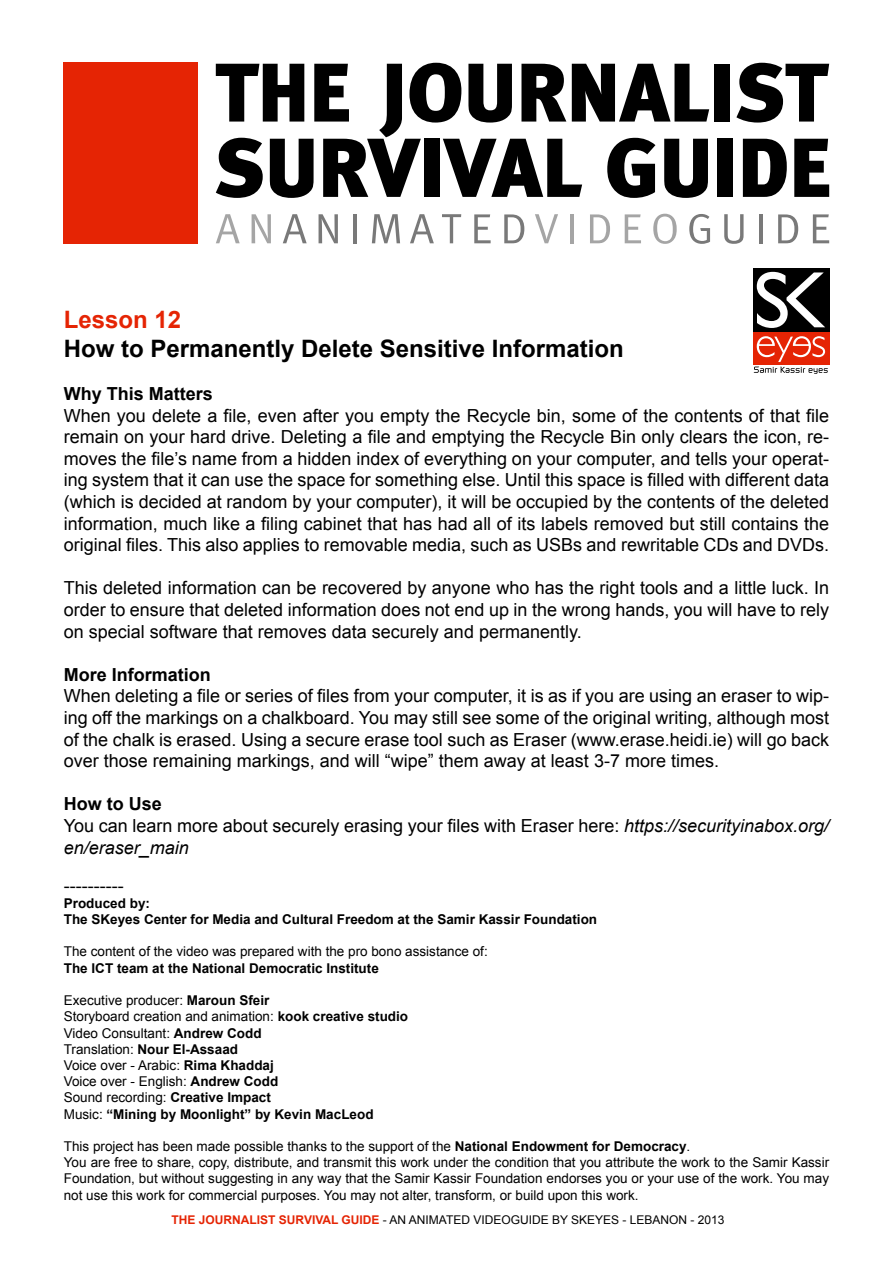
<style>
.page{position:relative;width:893px;height:1263px;background:#fff}
.page>*{position:absolute;margin:0;border:0;box-sizing:border-box;transform-origin:0 0}
.t1{font:700 24px "Arial";color:#000}
.t2{font:700 24px "Arial";color:#e52404}
.t3{font:18px/21.6px "Arial";color:#000;text-align:justify}
.t4{font:700 18px "Arial";color:#000}
.t5{font:13.5px/16.2px "Arial";color:#000}
.t6{font:700 13.5px/16.2px "Arial";color:#000}
.t7{font:12px "Arial";color:#000}
.s1{font-weight:700}
.s2{font-style:italic}
.s3{font-weight:700;color:#e52404}
</style>
<div class="page">
<div style="left:753px;top:331px;width:76px;height:34px;background:#e52404"></div>
<div style="left:753px;top:268px;width:76px;height:63px;background:#000"></div>
<svg style="left:757px;top:272px;width:68px;height:56px"></svg>
<svg style="left:753px;top:336px;width:75px;height:38px"></svg>
<div style="left:64px;top:63px;width:134px;height:181px;background:#e52404"></div>
<div style="left:714px;top:64px;width:15px;height:58px;background:#000"></div>
<svg style="left:736px;top:63px;width:93px;height:60px"></svg>
<svg style="left:216px;top:63px;width:493px;height:135px"></svg>
<div style="left:718px;top:139px;width:15px;height:58px;background:#000"></div>
<svg style="left:743px;top:139px;width:44px;height:58px"></svg>
<svg style="left:794px;top:139px;width:35px;height:58px"></svg>
<svg style="left:216px;top:214px;width:24px;height:29px"></svg>
<svg style="left:252px;top:214px;width:19px;height:29px"></svg>
<svg style="left:283px;top:214px;width:24px;height:29px"></svg>
<svg style="left:319px;top:214px;width:19px;height:29px"></svg>
<hr style="left:354px;top:214px;width:3px;height:29px;background:#797979">
<svg style="left:372px;top:214px;width:28px;height:29px"></svg>
<svg style="left:410px;top:214px;width:24px;height:29px"></svg>
<svg style="left:442px;top:214px;width:19px;height:29px"></svg>
<svg style="left:474px;top:214px;width:17px;height:29px"></svg>
<svg style="left:504px;top:214px;width:20px;height:29px"></svg>
<svg style="left:535px;top:214px;width:23px;height:29px"></svg>
<hr style="left:571px;top:214px;width:3px;height:29px;background:#a5a5a5">
<svg style="left:590px;top:214px;width:20px;height:29px"></svg>
<svg style="left:625px;top:214px;width:16px;height:29px"></svg>
<svg style="left:653px;top:214px;width:24px;height:30px"></svg>
<svg style="left:689px;top:214px;width:21px;height:30px"></svg>
<svg style="left:724px;top:214px;width:19px;height:30px"></svg>
<hr style="left:759px;top:214px;width:3px;height:29px;background:#797979">
<svg style="left:778px;top:214px;width:20px;height:29px"></svg>
<svg style="left:813px;top:214px;width:16px;height:29px"></svg>
<h1 class="t2" style="left:64px;top:303px;width:119px">Lesson 12</h1>
<h1 class="t1" style="left:64px;top:332px;width:562px">How to Permanently Delete Sensitive Information</h1>
<p class="t4" style="left:64px;top:382px;width:151px">Why This Matters</p>
<p class="t3" style="left:64px;top:405px;width:767px">When you delete a file, even after you empty the Recycle bin, some of the contents of that file remain on your hard drive. Deleting a file and emptying the Recycle Bin only clears the icon, re&shy;moves the file’s name from a hidden index of everything on your computer, and tells your operat&shy;ing system that it can use the space for something else. Until this space is filled with different data (which is decided at random by your computer), it will be occupied by the contents of the deleted information, much like a filing cabinet that has had all of its labels removed but still contains the original files. This also applies to removable media, such as USBs and rewritable CDs and DVDs.</p>
<p class="t3" style="left:64px;top:577px;width:767px">This deleted information can be recovered by anyone who has the right tools and a little luck. In order to ensure that deleted information does not end up in the wrong hands, you will have to rely on special software that removes data securely and permanently.</p>
<p class="t4" style="left:64px;top:662px;width:149px">More Information</p>
<p class="t3" style="left:64px;top:685px;width:767px">When deleting a file or series of files from your computer, it is as if you are using an eraser to wip&shy;ing off the markings on a chalkboard. You may still see some of the original writing, although most of the chalk is erased. Using a secure erase tool such as Eraser (www.erase.heidi.ie) will go back over those remaining markings, and will “wipe” them away at least 3-7 more times.</p>
<p class="t3" style="left:64px;top:793px;width:767px;text-align:left"><span class="s1">How to Use<br></span>You can learn more about securely erasing your files with Eraser here: <span class="s2">https://securityinabox.org/ en/eraser_main</span></p>
<p class="t3" style="left:64px;top:875px;width:61px">----------</p>
<p class="t6" style="left:64px;top:895px;width:535px">Produced by:<br>The SKeyes Center for Media and Cultural Freedom at the Samir Kassir Foundation</p>
<p class="t5" style="left:64px;top:944px;width:425px">The content of the video was prepared with the pro bono assistance of:</p>
<p class="t6" style="left:64px;top:960px;width:317px">The ICT team at the National Democratic Institute</p>
<p class="t5" style="left:64px;top:992px;width:346px">Executive producer: <span class="s1">Maroun Sfeir<br></span>Storyboard creation and animation: <span class="s1">kook creative studio </span>Video Consultant: <span class="s1">Andrew Codd<br></span>Translation: <span class="s1">Nour El-Assaad<br></span>Voice over - Arabic: <span class="s1">Rima Khaddaj<br></span>Voice over - English: <span class="s1">Andrew Codd<br></span>Sound recording: <span class="s1">Creative Impact<br></span>Music: <span class="s1">“Mining by Moonlight” by Kevin MacLeod</span></p>
<p class="t5" style="left:64px;top:1138px;width:767px">This project has been made possible thanks to the support of the <span class="s1">National Endowment for Democracy</span>.<br>You are free to share, copy, distribute, and transmit this work under the condition that you attribute the work to the Samir Kassir Foundation, but without suggesting in any way that the Samir Kassir Foundation endorses you or your use of the work. You may not use this work for commercial purposes. You may not alter, transform, or build upon this work.</p>
<p class="t7" style="left:172px;top:1212px;width:555px"><span class="s3">THE JOURNALIST SURVIVAL GUIDE</span> - AN ANIMATED VIDEOGUIDE BY SKEYES - LEBANON - 2013</p>
</div>
